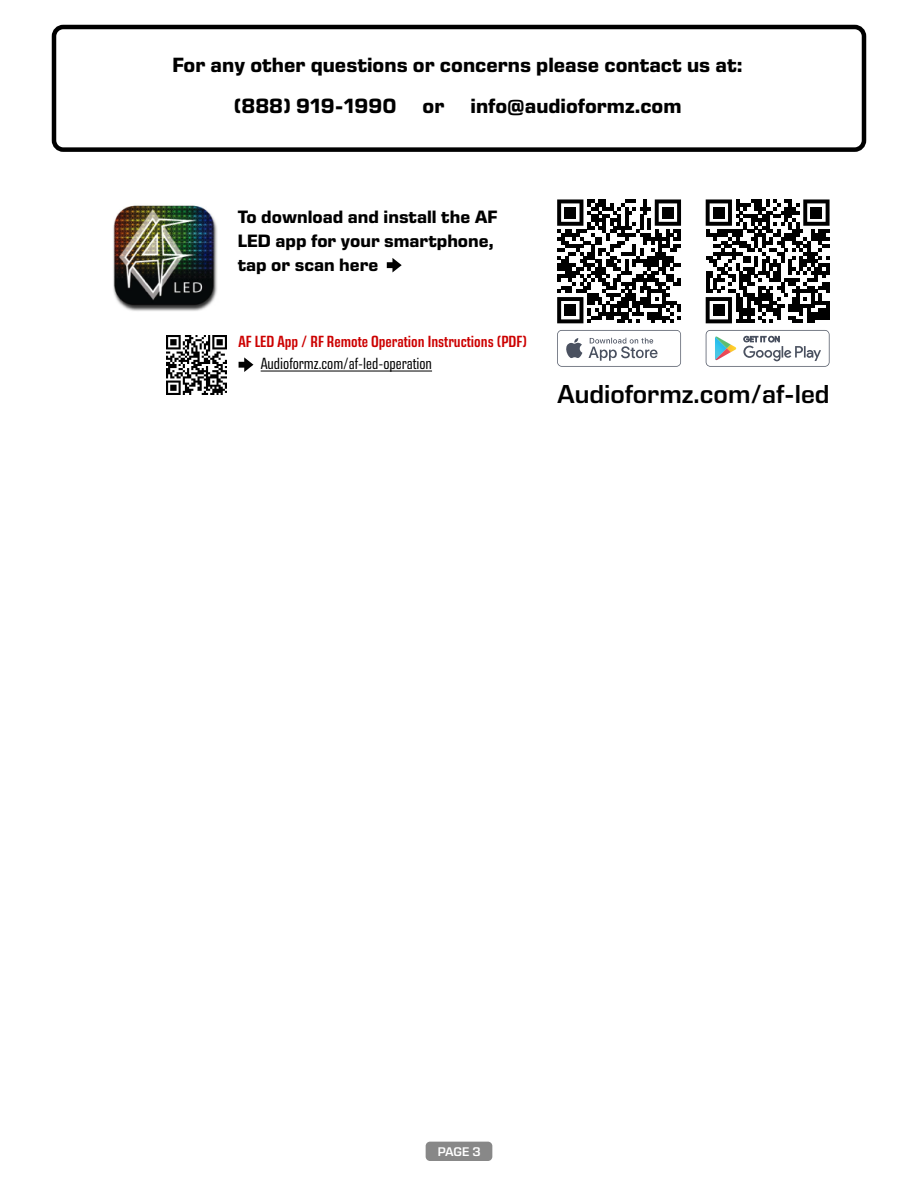
<style>
.page{position:relative;width:918px;height:1188px;background:#fff}
.page>*{position:absolute;margin:0;border:0;box-sizing:border-box;transform-origin:0 0}
.t1{font:600 26.55px "Eurostile Next LT Pro";color:#000}
.t2{font:700 21px/40.5px "Eurostile Next LT Pro";color:#000;text-align:center}
.t3{font:700 18.3px/23.7px "Eurostile Next LT Pro";color:#000}
.t4{font:600 condensed 16.5px "Eurostile Next LT Pro";color:#c00}
.t5{font:condensed 16.5px "Eurostile Next LT Pro";color:#000}
.t6{font:600 12.75px "Eurostile Next LT Pro";color:#fff}
</style>
<div class="page">
<div style="left:52px;top:25px;width:814px;height:127px;border:4px solid #000;border-radius:9px"></div>
<svg style="left:239px;top:357px;width:14px;height:15px"></svg>
<hr style="left:261px;top:371px;width:171px;height:1px;background:#000">
<img style="left:167px;top:335px;width:59px;height:59px">
<img style="left:113px;top:205px;width:104px;height:106px">
<svg style="left:557px;top:199px;width:124px;height:124px"></svg>
<div style="left:565px;top:207px;width:11px;height:11px;background:#000"></div>
<div style="left:662px;top:207px;width:12px;height:11px;background:#000"></div>
<div style="left:565px;top:305px;width:11px;height:11px;background:#000"></div>
<svg style="left:557px;top:330px;width:124px;height:37px"></svg>
<svg style="left:706px;top:199px;width:124px;height:124px"></svg>
<div style="left:713px;top:207px;width:11px;height:11px;background:#000"></div>
<div style="left:811px;top:207px;width:11px;height:11px;background:#000"></div>
<div style="left:713px;top:305px;width:11px;height:11px;background:#000"></div>
<svg style="left:706px;top:330px;width:124px;height:37px"></svg>
<svg style="left:387px;top:258px;width:15px;height:14px"></svg>
<div style="left:426px;top:1142px;width:66px;height:19px;background:#888;border-radius:4px"></div>
<p class="t2" style="left:173px;top:45px;width:572px">For any other questions or concerns please contact us at: (888) 919-1990 or info@audioformz.com</p>
<p class="t3" style="left:238px;top:205px;width:261px">To download and install the AF<br>LED app for your smartphone, tap or scan here</p>
<p class="t4" style="left:239px;top:332px;width:290px">AF LED App / RF Remote Operation Instructions (PDF)</p>
<p class="t5" style="left:261px;top:355px;width:173px">Audioformz.com/af-led-operation</p>
<p class="t1" style="left:557px;top:380px;width:274px">Audioformz.com/af-led</p>
<p class="t6" style="left:438px;top:1144px;width:44px">PAGE 3</p>
</div>
